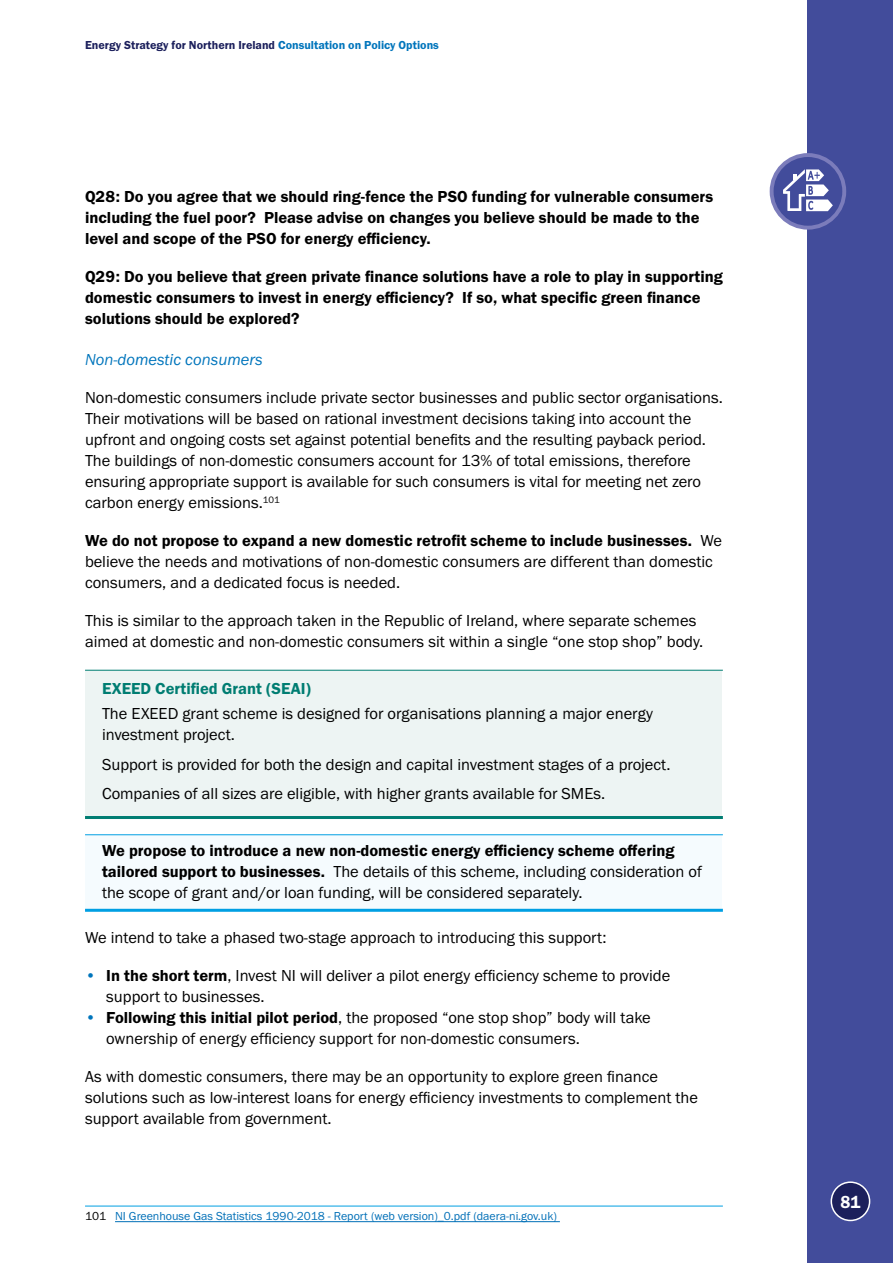
<style>
.page{position:relative;width:893px;height:1263px;background:#fff}
.page>*{position:absolute;margin:0;border:0;box-sizing:border-box;transform-origin:0 0}
.t1{font:18px "Franklin Gothic URW Dem";color:#fff;scale:.94 1}
.P_-_Body{font:16.5px/21px "Franklin Gothic URW Boo";color:#000}
.P_-_Indented_shaded{font:16.5px/21px "Franklin Gothic URW Boo";color:#000}
.P_-_Body-2{font:16.5px/21px "Franklin Gothic URW Dem";color:#000}
.P_-_Bullets{font:16.5px/21px "Franklin Gothic URW Boo";color:#000}
.P_-_Green_bold_head{font:16.5px "Franklin Gothic URW Dem";color:#007d72}
.H3_-_Italic_Heading{font:16.5px "Franklin Gothic URW Boo Ita";color:#0075bc}
.P_-_Footnote{font:12px "Franklin Gothic URW Boo";color:#006fb7}
.t2{font:12px "Franklin Gothic URW Dem";color:#1c205c}
.s1{color:#006fb7}
.s2{color:#0075bc}
.s3{font-family:"Franklin Gothic URW Dem"}
.s4{font-family:"Franklin Gothic URW Hea";color:#0075bc}
.s5{color:#000}
</style>
<div class="page">
<div style="left:808px;top:0;width:85px;height:1263px;background:#424c9b"></div>
<svg style="left:772px;top:155px;width:72px;height:73px"></svg>
<div style="left:770px;top:153px;width:76px;height:77px;border:4px solid #7b7cbb;border-radius:50%"></div>
<div style="left:831px;top:1182px;width:39px;height:38px;background:#1c205c;border-radius:50%"></div>
<div style="left:831px;top:1181px;width:39px;height:40px;border:2px solid #fff;border-radius:50%"></div>
<svg style="left:783px;top:169px;width:50px;height:42px"></svg>
<div style="left:86px;top:670px;width:636px;height:147px;background:#edf4f3"></div>
<hr style="left:85px;top:816px;width:638px;height:3px;background:#007d72">
<hr style="left:85px;top:670px;width:638px;height:1px;background:#007d72">
<div style="left:86px;top:835px;width:636px;height:75px;background:#f5fbfe"></div>
<hr style="left:85px;top:909px;width:638px;height:3px;background:#009fe3">
<hr style="left:85px;top:834px;width:638px;height:1px;background:#009fe3">
<hr style="left:85px;top:1206px;width:638px;height:1px;background:#009fe3">
<hr style="left:115px;top:1221px;width:445px;height:1px;background:#006fb7">
<p class="t2" style="left:85px;top:38px;width:355px">Energy Strategy for Northern Ireland <span class="s1">C</span><span class="s2">onsultation on Policy Options</span></p>
<p class="P_-_Body-2" style="left:85px;top:186px;width:630px">Q28: Do you agree that we should ring-fence the PSO funding for vulnerable consumers including the fuel poor? Please advise on changes you believe should be made to the level and scope of the PSO for energy efficiency.</p>
<p class="P_-_Body-2" style="left:85px;top:266px;width:639px">Q29: Do you believe that green private finance solutions have a role to play in supporting domestic consumers to invest in energy efficiency? If so, what specific green finance solutions should be explored?</p>
<h3 class="H3_-_Italic_Heading" style="left:85px;top:350px;width:179px">Non-domestic consumers</h3>
<p class="P_-_Body" style="left:85px;top:387px;width:639px">Non-domestic consumers include private sector businesses and public sector organisations.<br>Their motivations will be based on rational investment decisions taking into account the upfront and ongoing costs set against potential benefits and the resulting payback period.<br>The buildings of non-domestic consumers account for 13% of total emissions, therefore ensuring appropriate support is available for such consumers is vital for meeting net zero carbon energy emissions.<sup>101</sup></p>
<p class="P_-_Body" style="left:85px;top:530px;width:639px"><span class="s3">We do not propose to expand a new domestic retrofit scheme to include businesses.</span> We believe the needs and motivations of non-domestic consumers are different than domestic consumers, and a dedicated focus is needed.</p>
<p class="P_-_Body" style="left:85px;top:610px;width:620px">This is similar to the approach taken in the Republic of Ireland, where separate schemes aimed at domestic and non-domestic consumers sit within a single “one stop shop” body.</p>
<p class="P_-_Green_bold_head" style="left:102px;top:678px;width:211px">EXEED Certified Grant (SEAI)</p>
<p class="P_-_Indented_shaded" style="left:102px;top:703px;width:552px">The EXEED grant scheme is designed for organisations planning a major energy investment project.</p>
<p class="P_-_Indented_shaded" style="left:102px;top:753px;width:570px">Support is provided for both the design and capital investment stages of a project.</p>
<p class="P_-_Indented_shaded" style="left:102px;top:783px;width:505px">Companies of all sizes are eligible, with higher grants available for SMEs.</p>
<p class="P_-_Indented_shaded" style="left:102px;top:840px;width:602px"><span class="s3">We propose to introduce a new non-domestic energy efficiency scheme offering tailored support to businesses.</span> The details of this scheme, including consideration of the scope of grant and/or loan funding, will be considered separately.</p>
<p class="P_-_Body" style="left:85px;top:926px;width:523px">We intend to take a phased two-stage approach to introducing this support:</p>
<p class="P_-_Bullets" style="left:106px;top:964px;width:566px;text-indent:-21px"><span class="s4">•</span> <span class="s3">In the short term</span>, Invest NI will deliver a pilot energy efficiency scheme to provide support to businesses.</p>
<p class="P_-_Bullets" style="left:106px;top:1006px;width:546px;text-indent:-21px"><span class="s4">•</span> <span class="s3">Following this initial pilot period</span>, the proposed “one stop shop” body will take ownership of energy efficiency support for non-domestic consumers.</p>
<p class="P_-_Body" style="left:85px;top:1065px;width:615px">As with domestic consumers, there may be an opportunity to explore green finance solutions such as low-interest loans for energy efficiency investments to complement the support available from government.</p>
<p class="P_-_Footnote" style="left:85px;top:1209px;width:473px"><span class="s5">101</span> NI Greenhouse Gas Statistics 1990-2018 - Report (web version)_0.pdf (daera-ni.gov.uk)</p>
<p class="t1" style="left:840px;top:1191px;width:23px">81</p>
</div>
